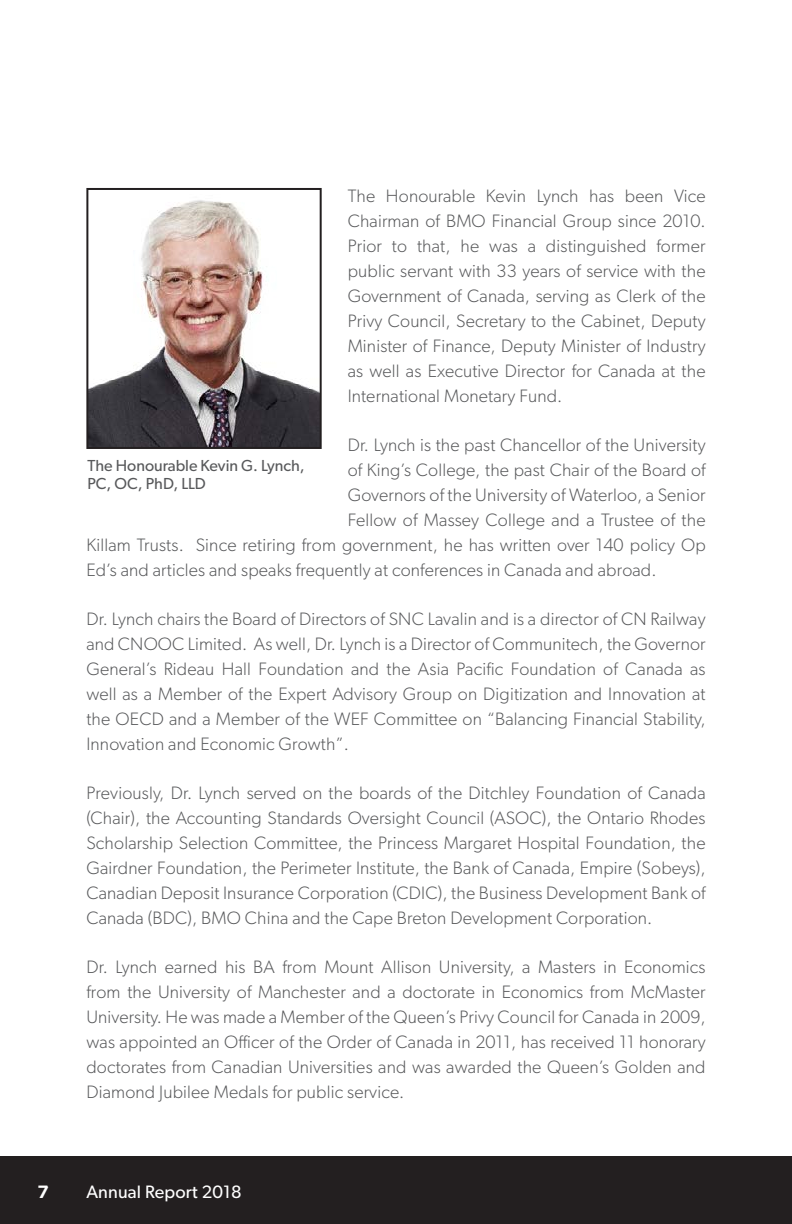
<style>
.page{position:relative;width:792px;height:1224px;background:#fff}
.page>*{position:absolute;margin:0;border:0;box-sizing:border-box;transform-origin:0 0}
.Body_Text_-_Justifie{font:300 18px/25px "Gibson";letter-spacing:.01em;color:#58595b;text-align:justify}
.t1{font:18px "Gibson";letter-spacing:.01em;color:#fff}
.t2{font:600 18px "Gibson";color:#fff}
.Body_Text_-_Justifie-2{font:16px/18px "Gibson";color:#58595b}
</style>
<div class="page">
<div style="left:0;top:1157px;width:792px;height:67px;background:#231f20"></div>
<img style="left:89px;top:200px;width:230px;height:246px">
<div style="left:86px;top:188px;width:236px;height:261px;border:2px solid #231f20"></div>
<p class="Body_Text_-_Justifie" style="left:348px;top:183px;width:359px">The Honourable Kevin Lynch has been Vice Chairman of BMO Financial Group since 2010.<br>Prior to that, he was a distinguished former public servant with 33 years of service with the Government of Canada, serving as Clerk of the Privy Council, Secretary to the Cabinet, Deputy Minister of Finance, Deputy Minister of Industry as well as Executive Director for Canada at the International Monetary Fund.</p>
<p class="Body_Text_-_Justifie" style="left:348px;top:432px;width:359px">Dr. Lynch is the past Chancellor of the University</p>
<p class="Body_Text_-_Justifie" style="left:348px;top:457px;width:359px">of King’s College, the past Chair of the Board of</p>
<p class="Body_Text_-_Justifie" style="left:348px;top:482px;width:359px">Governors of the University of Waterloo, a Senior</p>
<p class="Body_Text_-_Justifie" style="left:348px;top:507px;width:359px">Fellow of Massey College and a Trustee of the</p>
<p class="Body_Text_-_Justifie" style="left:86px;top:532px;width:621px">Killam Trusts. Since retiring from government, he has written over 140 policy Op</p>
<p class="Body_Text_-_Justifie" style="left:86px;top:557px;width:572px">Ed’s and articles and speaks frequently at conferences in Canada and abroad.</p>
<p class="Body_Text_-_Justifie" style="left:86px;top:606px;width:621px">Dr. Lynch chairs the Board of Directors of SNC Lavalin and is a director of CN Railway and CNOOC Limited. As well, Dr. Lynch is a Director of Communitech, the Governor General’s Rideau Hall Foundation and the Asia Pacific Foundation of Canada as well as a Member of the Expert Advisory Group on Digitization and Innovation at the OECD and a Member of the WEF Committee on “Balancing Financial Stability, Innovation and Economic Growth”.</p>
<p class="Body_Text_-_Justifie" style="left:86px;top:780px;width:621px">Previously, Dr. Lynch served on the boards of the Ditchley Foundation of Canada (Chair), the Accounting Standards Oversight Council (ASOC), the Ontario Rhodes Scholarship Selection Committee, the Princess Margaret Hospital Foundation, the Gairdner Foundation, the Perimeter Institute, the Bank of Canada, Empire (Sobeys), Canadian Deposit Insurance Corporation (CDIC), the Business Development Bank of Canada (BDC), BMO China and the Cape Breton Development Corporation.</p>
<p class="Body_Text_-_Justifie" style="left:86px;top:954px;width:621px">Dr. Lynch earned his BA from Mount Allison University, a Masters in Economics from the University of Manchester and a doctorate in Economics from McMaster University. He was made a Member of the Queen’s Privy Council for Canada in 2009, was appointed an Officer of the Order of Canada in 2011, has received 11 honorary doctorates from Canadian Universities and was awarded the Queen’s Golden and Diamond Jubilee Medals for public service.</p>
<p class="Body_Text_-_Justifie-2" style="left:87px;top:456px;width:219px">The Honourable Kevin G. Lynch,<br>PC, OC, PhD, LLD</p>
<p class="t2" style="left:38px;top:1181px;width:13px">7</p>
<p class="t1" style="left:86px;top:1181px;width:157px">Annual Report 2018</p>
</div>
